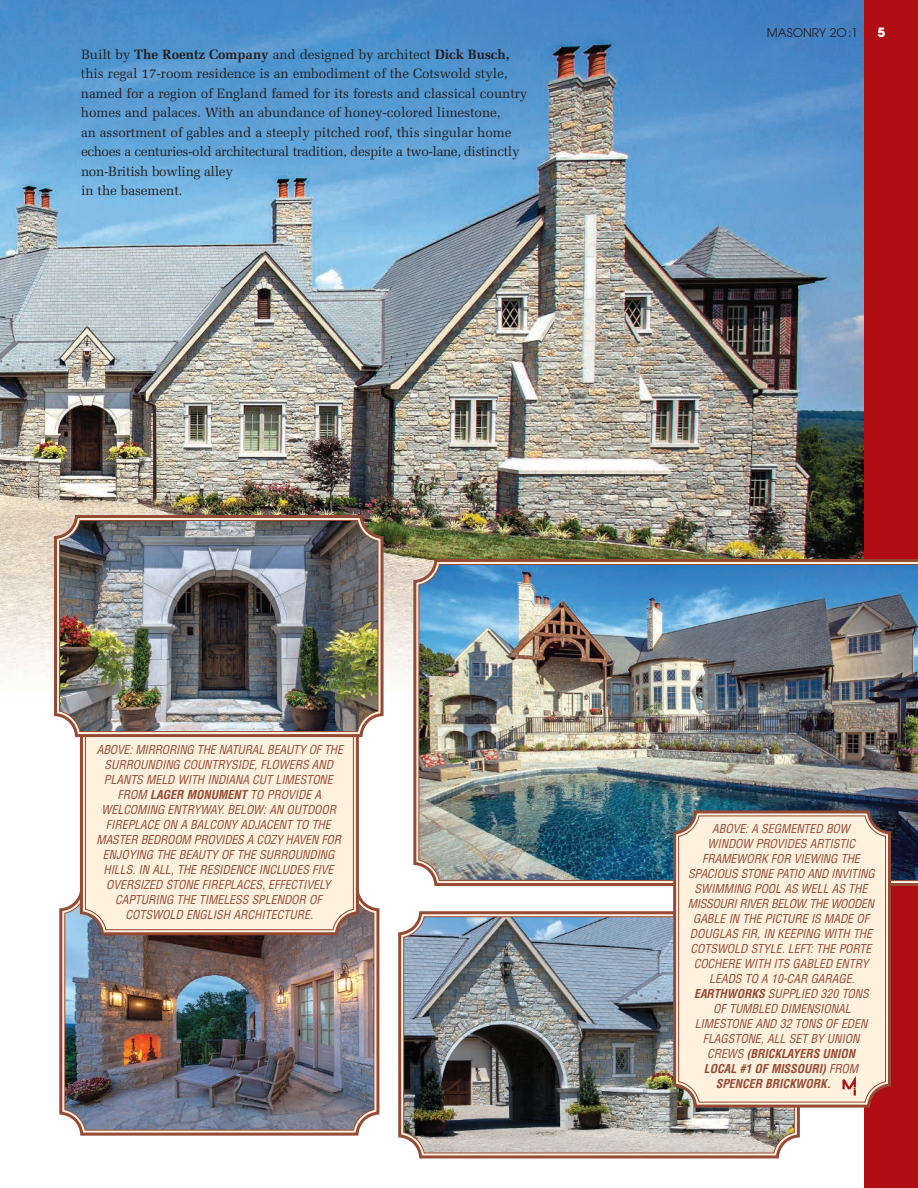
<style>
.page{position:relative;width:918px;height:1188px;background:#fff}
.page>*{position:absolute;margin:0;border:0;box-sizing:border-box;transform-origin:0 0}
.t1{font:13.5px/19.5px "Melior";letter-spacing:-.005em;color:#231f20}
.t2{font:700 12.75px "Avant Garde";color:#fff}
.t3{font:italic condensed 12px/15px "Helvetica";letter-spacing:-.005em;color:#954a35;text-align:center}
.t4{font:italic 700 condensed 12px "Helvetica";letter-spacing:-.005em;color:#954a35}
.t5{font:italic condensed 12px "Helvetica";letter-spacing:-.03em;color:#954a35}
.t6{font:12px "Avant Garde";color:#231f20}
.s1{font-weight:700}
.s2{font-weight:400}
</style>
<div class="page">
<svg style="left:59px;top:907px;width:321px;height:229px;background:#c49887"></svg>
<img style="left:64px;top:895px;width:311px;height:236px">
<img style="left:0;top:0;width:864px;height:680px">
<div style="left:864px;top:0;width:54px;height:1188px;background:#b00d15"></div>
<svg style="left:398px;top:911px;width:402px;height:248px;background:#c59989"></svg>
<img style="left:403px;top:916px;width:392px;height:238px">
<svg style="left:412px;top:557px;width:506px;height:329px;background:#af836d"></svg>
<img style="left:418px;top:563px;width:500px;height:319px">
<img style="left:672px;top:809px;width:220px;height:300px">
<div style="left:678px;top:815px;width:208px;height:288px;background:#fef2df"></div>
<img style="left:841px;top:1075px;width:16px;height:22px">
<svg style="left:78px;top:739px;width:282px;height:198px;background:#ac877c"></svg>
<div style="left:84px;top:739px;width:270px;height:192px;background:#fef2df"></div>
<svg style="left:52px;top:514px;width:333px;height:225px;background:#c39d8b"></svg>
<img style="left:58px;top:520px;width:321px;height:213px">
<p class="t1" style="left:81px;top:44px;width:448px">Built by <span class="s1">The Roentz Company</span> and designed by architect <span class="s1">Dick Busch, </span>this regal 17-room residence is an embodiment of the Cotswold style, named for a region of England famed for its forests and classical country homes and palaces. With an abundance of honey-colored limestone,<br>an assortment of gables and a steeply pitched roof, this singular home echoes a centuries-old architectural tradition, despite a two-lane, distinctly non-British bowling alley<br>in the basement.</p>
<p class="t6" style="left:767px;top:26px;width:93px">MASONRY 2O:1</p>
<p class="t2" style="left:878px;top:28px;width:9px">5</p>
<p class="t3" style="left:97px;top:742px;width:248px">ABOVE: MIRRORING THE NATURAL BEAUTY OF THE SURROUNDING COUNTRYSIDE, FLOWERS AND PLANTS MELD WITH INDIANA CUT LIMESTONE FROM <span class="s1">LAGER MONUMENT</span> TO PROVIDE A WELCOMING ENTRYWAY. BELOW: AN OUTDOOR FIREPLACE ON A BALCONY ADJACENT TO THE MASTER BEDROOM PROVIDES A COZY HAVEN FOR ENJOYING THE BEAUTY OF THE SURROUNDING HILLS. IN ALL, THE RESIDENCE INCLUDES FIVE OVERSIZED STONE FIREPLACES, EFFECTIVELY CAPTURING THE TIMELESS SPLENDOR OF COTSWOLD ENGLISH ARCHITECTURE.</p>
<p class="t3" style="left:712px;top:821px;width:139px">ABOVE: A SEGMENTED BOW</p>
<p class="t3" style="left:708px;top:836px;width:149px">WINDOW PROVIDES ARTISTIC</p>
<p class="t3" style="left:702px;top:851px;width:159px">FRAMEWORK FOR VIEWING THE</p>
<p class="t3" style="left:688px;top:866px;width:188px">SPACIOUS STONE PATIO AND INVITING</p>
<p class="t3" style="left:695px;top:881px;width:174px">SWIMMING POOL AS WELL AS THE</p>
<p class="t5" style="left:688px;top:897px;width:188px">MISSOURI RIVER BELOW. THE WOODEN</p>
<p class="t3" style="left:693px;top:911px;width:178px">GABLE IN THE PICTURE IS MADE OF</p>
<p class="t3" style="left:690px;top:926px;width:184px">DOUGLAS FIR, IN KEEPING WITH THE</p>
<p class="t3" style="left:691px;top:941px;width:182px">COTSWOLD STYLE. LEFT: THE PORTE</p>
<p class="t3" style="left:694px;top:956px;width:176px">COCHERE WITH ITS GABLED ENTRY</p>
<p class="t3" style="left:709px;top:971px;width:147px">LEADS TO A 10-CAR GARAGE.</p>
<p class="t3" style="left:694px;top:986px;width:176px"><span class="s1">EARTHWORKS</span> SUPPLIED 320 TONS</p>
<p class="t3" style="left:713px;top:1001px;width:139px">OF TUMBLED DIMENSIONAL</p>
<p class="t3" style="left:695px;top:1016px;width:174px">LIMESTONE AND 32 TONS OF EDEN</p>
<p class="t3" style="left:703px;top:1031px;width:158px">FLAGSTONE, ALL SET BY UNION</p>
<p class="t4" style="left:707px;top:1047px;width:149px"><span class="s2">CREWS</span> (BRICKLAYERS UNION</p>
<p class="t4" style="left:704px;top:1062px;width:156px">LOCAL #1 OF MISSOURI) <span class="s2">FROM</span></p>
<p class="t4" style="left:716px;top:1077px;width:116px">SPENCER BRICKWORK.</p>
</div>
